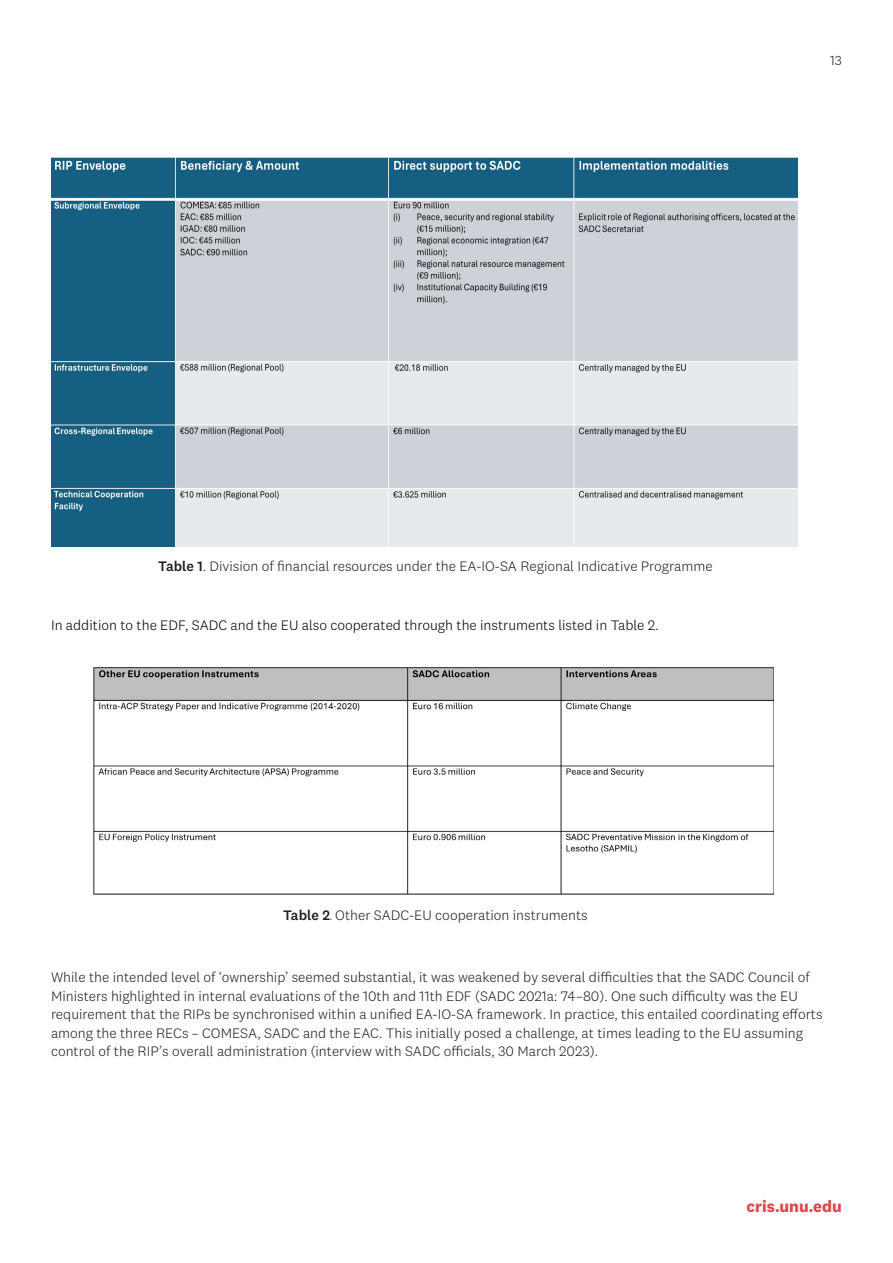
<style>
.page{position:relative;width:893px;height:1263px;background:#fff}
.page>*{position:absolute;margin:0;border:0;box-sizing:border-box;transform-origin:0 0}
.t1{font:700 16.5px "National 2";color:#df474f}
.caption__references__footer{font:300 14.25px/18.5px "National 2";color:#231f20}
.t2{font:300 14.25px "National 2";color:#000001}
.caption__references__footer-2{font:300 13.5px "National 2";color:#231f20}
.s1{font-weight:500}
.s2{font-size:11.25px}
</style>
<div class="page">
<img style="left:51px;top:158px;width:746px;height:389px">
<img style="left:94px;top:667px;width:680px;height:228px">
<p class="caption__references__footer-2" style="left:830px;top:53px;width:13px">13</p>
<p class="caption__references__footer" style="left:158px;top:556px;width:556px"><span class="s1">Table 1</span>. Division of financial resources under the EA-IO-SA Regional Indicative Programme</p>
<p class="t2" style="left:51px;top:617px;width:609px">In addition to the EDF, SADC and the EU also cooperated through the instruments listed in Table 2.</p>
<p class="caption__references__footer" style="left:283px;top:906px;width:306px"><span class="s1">Table 2</span><span class="s2">.</span> Other SADC-EU cooperation instruments</p>
<p class="caption__references__footer" style="left:51px;top:968px;width:773px">While the intended level of ‘ownership’ seemed substantial, it was weakened by several difficulties that the SADC Council of Ministers highlighted in internal evaluations of the 10th and 11th EDF (SADC 2021a: 74–80). One such difficulty was the EU requirement that the RIPs be synchronised within a unified EA-IO-SA framework. In practice, this entailed coordinating efforts among the three RECs – COMESA, SADC and the EAC. This initially posed a challenge, at times leading to the EU assuming control of the RIP’s overall administration (interview with SADC officials, 30 March 2023).</p>
<p class="t1" style="left:747px;top:1196px;width:97px">cris.unu.edu</p>
</div>
